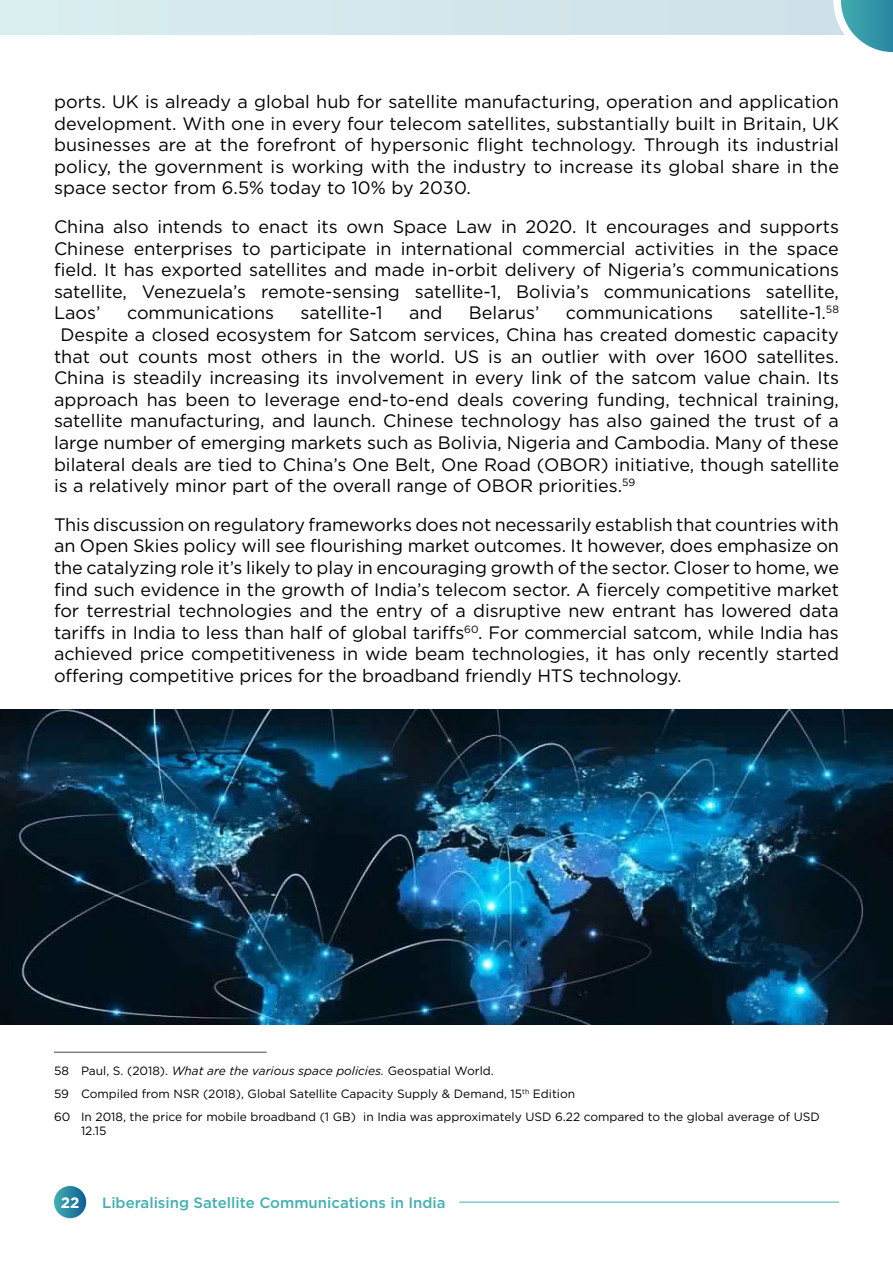
<style>
.page{position:relative;width:893px;height:1263px;background:#fff}
.page>*{position:absolute;margin:0;border:0;box-sizing:border-box;transform-origin:0 0}
.t1{font:18px/21.6px "Gotham";color:#000;text-align:justify}
.t2{font:500 15px "Gotham";color:#43afb1}
.t3{font:700 15px "Gotham";color:#fff}
.t4{font:12px/23px "Gotham";color:#000}
.s1{font-style:italic}
</style>
<div class="page">
<div style="left:0;top:0;width:893px;height:34px;background:#d4e7ec"></div>
<svg style="left:54px;top:1186px;width:32px;height:32px"></svg>
<svg style="left:833px;top:0;width:60px;height:53px"></svg>
<hr style="left:459px;top:1202px;width:380px;height:1px;background:#43afb1">
<hr style="left:54px;top:1051px;width:213px;height:2px;background:#808285">
<img style="left:0;top:710px;width:893px;height:315px">
<p class="t1" style="left:54px;top:90px;width:786px">ports. UK is already a global hub for satellite manufacturing, operation and application development. With one in every four telecom satellites, substantially built in Britain, UK businesses are at the forefront of hypersonic flight technology. Through its industrial policy, the government is working with the industry to increase its global share in the space sector from 6.5% today to 10% by 2030.</p>
<p class="t1" style="left:54px;top:215px;width:787px">China also intends to enact its own Space Law in 2020. It encourages and supports Chinese enterprises to participate in international commercial activities in the space field. It has exported satellites and made in-orbit delivery of Nigeria’s communications satellite, Venezuela’s remote-sensing satellite-1, Bolivia’s communications satellite, Laos’</p>
<p class="t1" style="left:127px;top:302px;width:149px">communications</p>
<p class="t1" style="left:301px;top:302px;width:84px">satellite-1</p>
<p class="t1" style="left:409px;top:302px;width:35px">and</p>
<p class="t1" style="left:469px;top:302px;width:72px">Belarus’</p>
<p class="t1" style="left:566px;top:302px;width:149px">communications</p>
<p class="t1" style="left:739px;top:302px;width:101px">satellite-1.<sup>58</sup></p>
<p class="t1" style="left:60px;top:323px;width:780px">Despite a closed ecosystem for Satcom services, China has created domestic capacity</p>
<p class="t1" style="left:54px;top:345px;width:786px">that out counts most others in the world. US is an outlier with over 1600 satellites.</p>
<p class="t1" style="left:54px;top:367px;width:786px">China is steadily increasing its involvement in every link of the satcom value chain. Its</p>
<p class="t1" style="left:54px;top:388px;width:786px">approach has been to leverage end-to-end deals covering funding, technical training,</p>
<p class="t1" style="left:54px;top:410px;width:786px">satellite manufacturing, and launch. Chinese technology has also gained the trust of a</p>
<p class="t1" style="left:54px;top:431px;width:786px">large number of emerging markets such as Bolivia, Nigeria and Cambodia. Many of these</p>
<p class="t1" style="left:54px;top:453px;width:786px">bilateral deals are tied to China’s One Belt, One Road (OBOR) initiative, though satellite</p>
<p class="t1" style="left:54px;top:475px;width:583px">is a relatively minor part of the overall range of OBOR priorities.<sup>59</sup></p>
<p class="t1" style="left:54px;top:513px;width:787px">This discussion on regulatory frameworks does not necessarily establish that countries with an Open Skies policy will see flourishing market outcomes. It however, does emphasize on the catalyzing role it’s likely to play in encouraging growth of the sector. Closer to home, we fi nd such evidence in the growth of India’s telecom sector. A fiercely competitive market for terrestrial technologies and the entry of a disruptive new entrant has lowered data tariffs in India to less than half of global tariffs<sup>60</sup>. For commercial satcom, while India has achieved price competitiveness in wide beam technologies, it has only recently started offering competitive prices for the broadband friendly HTS technology.</p>
<p class="t4" style="left:54px;top:1059px;width:767px">58 Paul, S. (2018). <span class="s1">What are the various space policies.</span> Geospatial World.<br>59 Compiled from NSR (2018), Global Satellite Capacity Supply &amp; Demand, 15<sup>th</sup> Edition<br>60 In 2018, the price for mobile broadband (1 GB) in India was approximately USD 6.22 compared to the global average of USD</p>
<p class="t4" style="left:81px;top:1119px;width:27px">12.15</p>
<p class="t3" style="left:61px;top:1192px;width:20px">22</p>
<p class="t2" style="left:102px;top:1193px;width:345px">Liberalising Satellite Communications in India</p>
</div>
